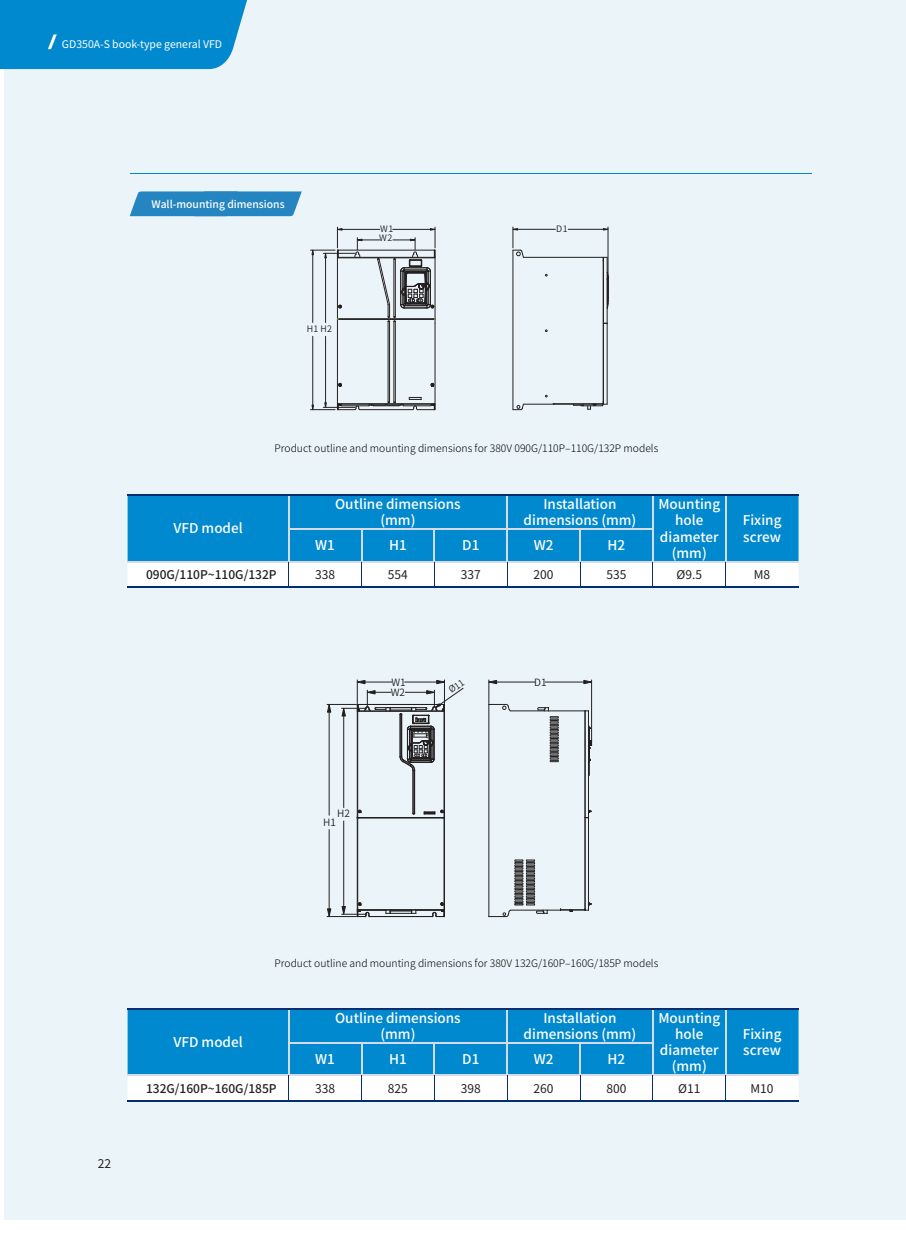
<style>
.page{position:relative;width:906px;height:1238px;background:#fff}
.page>*{position:absolute;margin:0;border:0;box-sizing:border-box;transform-origin:0 0}
.t1{font:500 13.5px/16.2px "Source Han Sans CN";color:#fff;text-align:center}
.t2{font:12px "Source Han Sans CN";color:#231f20}
.t3{font:500 12px "Source Han Sans CN";color:#231f20}
.t4{font:10.5px "Source Han Sans CN";color:#fff}
.t5{font:300 10.35px "Source Han Sans CN";color:#030303}
.t6{font:500 10.35px "Source Han Sans CN";color:#fff}
.t7{font:10.05px/10.2px "Source Han Sans CN";color:#231f20}
.t8{font:8.85px "Source Han Sans CN";letter-spacing:.055em;color:#231f20}
</style>
<div class="page">
<div style="left:4px;top:1px;width:902px;height:1219px;background:#ebf5f9"></div>
<svg style="left:130px;top:191px;width:172px;height:25px;background:#328cc4"></svg>
<hr style="left:130px;top:173px;width:681px;height:1px;background:#0089cf">
<hr style="left:337px;top:323px;width:1px;height:81px;background:#231f20">
<hr style="left:435px;top:323px;width:1px;height:81px;background:#231f20">
<hr style="left:338px;top:250px;width:96px;height:1px;background:#231f20">
<hr style="left:512px;top:250px;width:1px;height:159px;background:#231f20">
<hr style="left:603px;top:323px;width:1px;height:81px;background:#231f20">
<hr style="left:607px;top:323px;width:1px;height:81px;background:#231f20">
<hr style="left:323px;top:253px;width:32px;height:1px;background:#231f20">
<hr style="left:325px;top:258px;width:1px;height:64px;background:#231f20">
<hr style="left:325px;top:336px;width:1px;height:67px;background:#231f20">
<hr style="left:312px;top:255px;width:1px;height:67px;background:#231f20">
<hr style="left:312px;top:336px;width:1px;height:69px;background:#231f20">
<hr style="left:342px;top:229px;width:38px;height:1px;background:#231f20">
<hr style="left:388px;top:321px;width:1px;height:81px;background:#231f20">
<hr style="left:389px;top:321px;width:1px;height:81px;background:#231f20">
<hr style="left:393px;top:321px;width:1px;height:81px;background:#231f20">
<hr style="left:395px;top:321px;width:1px;height:81px;background:#231f20">
<hr style="left:338px;top:257px;width:96px;height:1px;background:#231f20">
<hr style="left:553px;top:403px;width:50px;height:1px;background:#231f20">
<hr style="left:523px;top:404px;width:80px;height:1px;background:#231f20">
<svg style="left:513px;top:404px;width:11px;height:6px"></svg>
<svg style="left:573px;top:401px;width:34px;height:9px"></svg>
<svg style="left:310px;top:397px;width:126px;height:13px"></svg>
<hr style="left:337px;top:257px;width:1px;height:66px;background:#231f20">
<svg style="left:430px;top:383px;width:4px;height:4px"></svg>
<svg style="left:338px;top:383px;width:4px;height:4px"></svg>
<hr style="left:339px;top:319px;width:94px;height:1px;background:#231f20">
<svg style="left:338px;top:305px;width:4px;height:3px"></svg>
<svg style="left:310px;top:227px;width:32px;height:31px"></svg>
<hr style="left:608px;top:227px;width:1px;height:69px;background:#231f20">
<hr style="left:568px;top:229px;width:35px;height:1px;background:#231f20">
<hr style="left:517px;top:229px;width:38px;height:1px;background:#231f20">
<hr style="left:607px;top:257px;width:1px;height:66px;background:#231f20">
<hr style="left:603px;top:257px;width:1px;height:66px;background:#231f20">
<hr style="left:435px;top:257px;width:1px;height:66px;background:#231f20">
<hr style="left:523px;top:257px;width:80px;height:1px;background:#231f20">
<svg style="left:608px;top:272px;width:1px;height:35px"></svg>
<svg style="left:512px;top:227px;width:12px;height:31px"></svg>
<svg style="left:354px;top:227px;width:82px;height:95px"></svg>
<svg style="left:537px;top:707px;width:22px;height:55px"></svg>
<svg style="left:358px;top:809px;width:3px;height:8px"></svg>
<hr style="left:343px;top:716px;width:1px;height:91px;background:#231f20">
<hr style="left:329px;top:712px;width:1px;height:103px;background:#231f20">
<hr style="left:357px;top:817px;width:87px;height:1px;background:#231f20">
<hr style="left:444px;top:710px;width:1px;height:107px;background:#231f20">
<hr style="left:414px;top:770px;width:1px;height:43px;background:#231f20">
<hr style="left:413px;top:770px;width:1px;height:43px;background:#231f20">
<svg style="left:424px;top:809px;width:20px;height:8px"></svg>
<hr style="left:357px;top:711px;width:1px;height:106px;background:#231f20">
<hr style="left:511px;top:909px;width:49px;height:1px;background:#231f20">
<svg style="left:489px;top:859px;width:59px;height:58px"></svg>
<svg style="left:327px;top:902px;width:118px;height:15px"></svg>
<hr style="left:343px;top:821px;width:1px;height:85px;background:#231f20">
<hr style="left:329px;top:829px;width:1px;height:79px;background:#231f20">
<hr style="left:488px;top:704px;width:1px;height:212px;background:#231f20">
<hr style="left:444px;top:817px;width:1px;height:93px;background:#231f20">
<hr style="left:357px;top:817px;width:1px;height:93px;background:#231f20">
<hr style="left:511px;top:710px;width:74px;height:1px;background:#231f20">
<hr style="left:588px;top:817px;width:1px;height:93px;background:#231f20">
<hr style="left:585px;top:711px;width:1px;height:198px;background:#231f20">
<svg style="left:560px;top:902px;width:30px;height:10px"></svg>
<hr style="left:588px;top:711px;width:1px;height:106px;background:#231f20">
<svg style="left:585px;top:810px;width:5px;height:8px"></svg>
<hr style="left:589px;top:729px;width:1px;height:46px;background:#231f20">
<svg style="left:589px;top:725px;width:3px;height:38px"></svg>
<hr style="left:591px;top:680px;width:1px;height:60px;background:#231f20">
<hr style="left:496px;top:681px;width:39px;height:1px;background:#231f20">
<hr style="left:545px;top:681px;width:39px;height:1px;background:#231f20">
<svg style="left:488px;top:680px;width:23px;height:31px"></svg>
<svg style="left:583px;top:680px;width:9px;height:4px"></svg>
<hr style="left:128px;top:494px;width:161px;height:1px;background:#052d6f">
<hr style="left:289px;top:494px;width:72px;height:1px;background:#052d6f">
<hr style="left:361px;top:494px;width:73px;height:1px;background:#052d6f">
<hr style="left:434px;top:494px;width:73px;height:1px;background:#052d6f">
<hr style="left:507px;top:494px;width:73px;height:1px;background:#052d6f">
<hr style="left:580px;top:494px;width:73px;height:1px;background:#052d6f">
<hr style="left:653px;top:494px;width:72px;height:1px;background:#052d6f">
<hr style="left:725px;top:494px;width:73px;height:1px;background:#052d6f">
<svg style="left:128px;top:495px;width:670px;height:92px;background:#49a7d9"></svg>
<div style="left:128px;top:1009px;width:670px;height:33px;background:#0089cf"></div>
<hr style="left:288px;top:1009px;width:1px;height:33px;background:#d5dce8">
<hr style="left:506px;top:1009px;width:2px;height:33px;background:#d5dce8">
<hr style="left:652px;top:1009px;width:1px;height:33px;background:#d5dce8">
<hr style="left:725px;top:1009px;width:1px;height:33px;background:#d5dce8">
<svg style="left:128px;top:1042px;width:670px;height:58px;background:#76bee3"></svg>
<hr style="left:128px;top:1008px;width:161px;height:1px;background:#052d6f">
<hr style="left:289px;top:1008px;width:72px;height:1px;background:#052d6f">
<hr style="left:361px;top:1008px;width:73px;height:1px;background:#052d6f">
<hr style="left:434px;top:1008px;width:73px;height:1px;background:#052d6f">
<hr style="left:507px;top:1008px;width:73px;height:1px;background:#052d6f">
<hr style="left:580px;top:1008px;width:73px;height:1px;background:#052d6f">
<hr style="left:653px;top:1008px;width:72px;height:1px;background:#052d6f">
<hr style="left:725px;top:1008px;width:73px;height:1px;background:#052d6f">
<hr style="left:128px;top:1100px;width:161px;height:1px;background:#052d6f">
<hr style="left:289px;top:1100px;width:72px;height:1px;background:#052d6f">
<hr style="left:361px;top:1100px;width:73px;height:1px;background:#052d6f">
<hr style="left:434px;top:1100px;width:73px;height:1px;background:#052d6f">
<hr style="left:507px;top:1100px;width:73px;height:1px;background:#052d6f">
<hr style="left:580px;top:1100px;width:73px;height:1px;background:#052d6f">
<hr style="left:653px;top:1100px;width:72px;height:1px;background:#052d6f">
<hr style="left:725px;top:1100px;width:73px;height:1px;background:#052d6f">
<hr style="left:905px;top:13px;width:1px;height:1212px;background:#ebf5f9">
<svg style="left:0;top:0;width:254px;height:69px;background:#1090d2"></svg>
<svg style="left:327px;top:679px;width:137px;height:92px"></svg>
<p class="t4" style="left:62px;top:38px;width:162px">GD350A-S book-type general VFD</p>
<p class="t6" style="left:151px;top:198px;width:135px">Wall-mounting dimensions</p>
<p class="t8" style="left:307px;top:323px;width:27px">H1 H2</p>
<p class="t8" style="left:380px;top:224px;width:15px">W1</p>
<p class="t8" style="left:556px;top:223px;width:13px">D1</p>
<p class="t8" style="left:379px;top:233px;width:15px">W2</p>
<p class="t1" style="left:173px;top:520px;width:71px">VFD model</p>
<p class="t5" style="left:274px;top:442px;width:385px">Product outline and mounting dimensions for 380V 090G/110P‒110G/132P models</p>
<p class="t1" style="left:335px;top:496px;width:127px">Outline dimensions (mm)</p>
<p class="t1" style="left:523px;top:496px;width:114px">Installation dimensions (mm)</p>
<p class="t1" style="left:658px;top:496px;width:63px">Mounting hole diameter (mm)</p>
<p class="t1" style="left:315px;top:537px;width:21px">W1</p>
<p class="t1" style="left:389px;top:537px;width:19px">H1</p>
<p class="t1" style="left:462px;top:537px;width:19px">D1</p>
<p class="t1" style="left:534px;top:537px;width:21px">W2</p>
<p class="t1" style="left:607px;top:537px;width:19px">H2</p>
<p class="t1" style="left:742px;top:512px;width:40px;text-align:left">Fixing screw</p>
<p class="t3" style="left:146px;top:567px;width:132px">090G/110P~110G/132P</p>
<p class="t2" style="left:315px;top:567px;width:21px">338</p>
<p class="t2" style="left:388px;top:567px;width:21px">554</p>
<p class="t2" style="left:461px;top:567px;width:21px">337</p>
<p class="t2" style="left:533px;top:567px;width:21px">200</p>
<p class="t2" style="left:606px;top:567px;width:21px">535</p>
<p class="t2" style="left:676px;top:567px;width:27px">Ø9.5</p>
<p class="t2" style="left:754px;top:567px;width:18px">M8</p>
<p class="t7" style="left:391px;top:677px;width:16px">W1<br>W2</p>
<p class="t7" style="left:534px;top:677px;width:14px">D1</p>
<p class="t7" style="left:337px;top:808px;width:14px">H2</p>
<p class="t7" style="left:323px;top:817px;width:14px">H1</p>
<p class="t1" style="left:173px;top:1034px;width:71px">VFD model</p>
<p class="t5" style="left:274px;top:957px;width:385px">Product outline and mounting dimensions for 380V 132G/160P‒160G/185P models</p>
<p class="t1" style="left:335px;top:1010px;width:127px">Outline dimensions (mm)</p>
<p class="t1" style="left:523px;top:1010px;width:114px">Installation dimensions (mm)</p>
<p class="t1" style="left:658px;top:1010px;width:63px">Mounting hole diameter (mm)</p>
<p class="t1" style="left:315px;top:1051px;width:21px">W1</p>
<p class="t1" style="left:389px;top:1051px;width:19px">H1</p>
<p class="t1" style="left:462px;top:1051px;width:19px">D1</p>
<p class="t1" style="left:534px;top:1051px;width:21px">W2</p>
<p class="t1" style="left:607px;top:1051px;width:19px">H2</p>
<p class="t1" style="left:742px;top:1026px;width:40px;text-align:left">Fixing screw</p>
<p class="t2" style="left:98px;top:1156px;width:15px">22</p>
<p class="t3" style="left:146px;top:1081px;width:132px">132G/160P~160G/185P</p>
<p class="t2" style="left:315px;top:1081px;width:21px">338</p>
<p class="t2" style="left:388px;top:1081px;width:21px">825</p>
<p class="t2" style="left:461px;top:1081px;width:21px">398</p>
<p class="t2" style="left:533px;top:1081px;width:21px">260</p>
<p class="t2" style="left:606px;top:1081px;width:21px">800</p>
<p class="t2" style="left:678px;top:1081px;width:24px">Ø11</p>
<p class="t2" style="left:750px;top:1081px;width:25px">M10</p>
</div>
